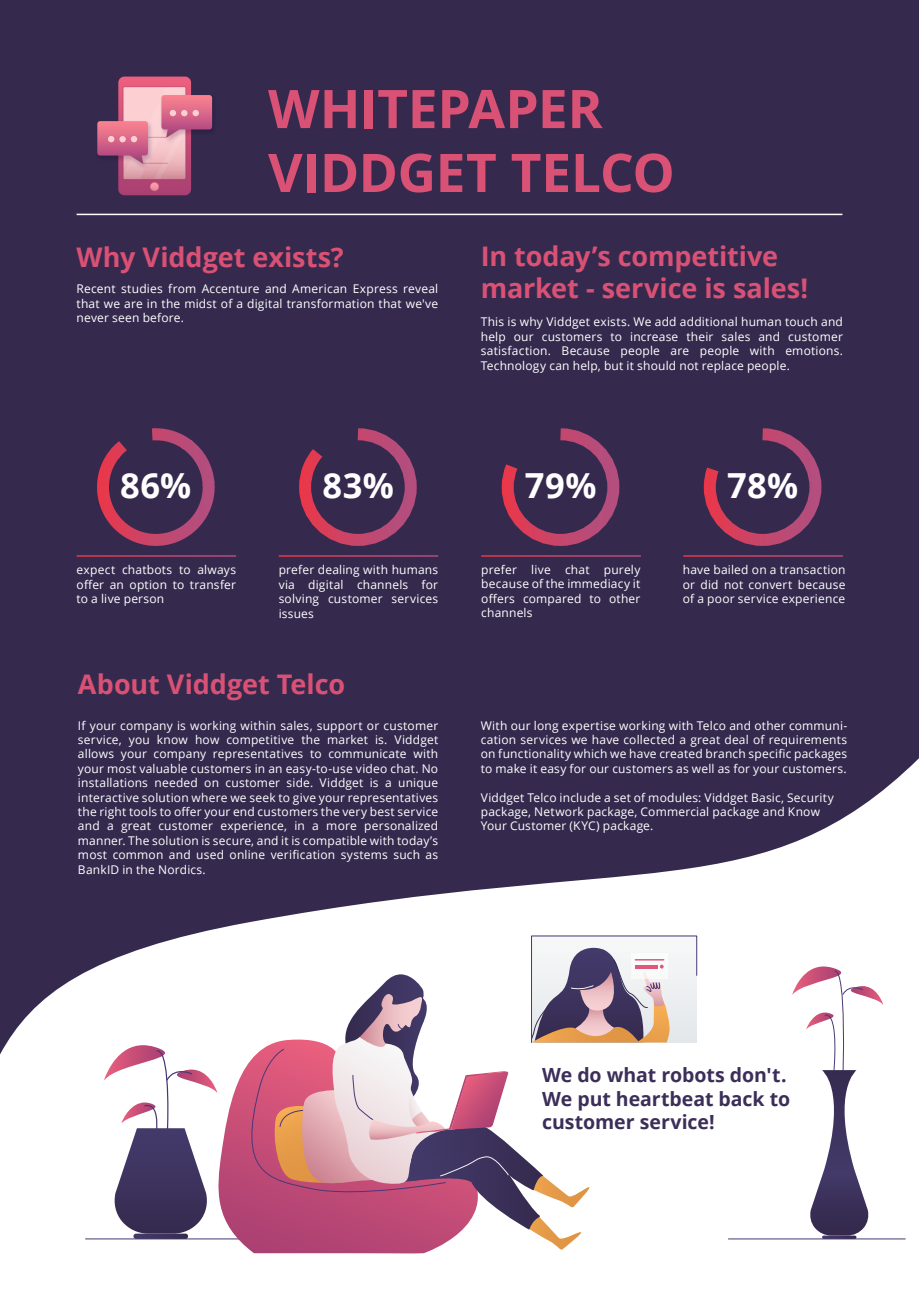
<style>
.page{position:relative;width:919px;height:1289px;background:#fff}
.page>*{position:absolute;margin:0;border:0;box-sizing:border-box;transform-origin:0 0}
.t1{font:700 53.25px/63.9px "Open Sans";letter-spacing:-.005em;color:#d95175}
.t2{font:700 34.5px "Open Sans";letter-spacing:.015em;color:#fff}
.t3{font:700 27px/31.5px "Open Sans";color:#d95175}
.t4{font:700 19.5px/23.4px "Open Sans";letter-spacing:-.005em;color:#3b2e59}
.t5{font:12px/14.4px "Open Sans";letter-spacing:.015em;color:#fff;text-align:justify}
</style>
<div class="page">
<div style="left:0;top:0;width:918px;height:1288px;background:#352a4e"></div>
<svg style="left:0;top:759px;width:918px;height:529px;fill:#fff"></svg>
<hr style="left:728px;top:1238px;width:177px;height:1px;background:#493876">
<hr style="left:85px;top:1238px;width:190px;height:1px;background:#493876">
<svg style="left:213px;top:1039px;width:287px;height:214px;background:#e0afc3"></svg>
<svg style="left:104px;top:1045px;width:113px;height:188px"></svg>
<svg style="left:133px;top:1233px;width:55px;height:5px"></svg>
<svg style="left:822px;top:1235px;width:34px;height:3px"></svg>
<svg style="left:792px;top:966px;width:91px;height:269px;background:#d5ced8"></svg>
<svg style="left:235px;top:935px;width:462px;height:316px;background:#dcbfc9"></svg>
<hr style="left:77px;top:214px;width:765px;height:1px;background:#fff">
<img style="left:212px;top:98px;width:1px;height:17px">
<svg style="left:97px;top:77px;width:115px;height:118px"></svg>
<div style="left:192px;top:110px;width:7px;height:6px;background:#fcd0d1;border-radius:50%"></div>
<svg style="left:90px;top:428px;width:132px;height:408px"></svg>
<hr style="left:77px;top:555px;width:159px;height:1px;background:#fff">
<svg style="left:299px;top:428px;width:118px;height:118px"></svg>
<hr style="left:279px;top:555px;width:159px;height:1px;background:#fff">
<svg style="left:501px;top:428px;width:119px;height:118px"></svg>
<hr style="left:481px;top:555px;width:159px;height:1px;background:#fff">
<svg style="left:703px;top:428px;width:119px;height:118px"></svg>
<hr style="left:683px;top:555px;width:159px;height:1px;background:#fff">
<h1 class="t1" style="left:268px;top:75px;width:408px">WHITEPAPER<br>VIDDGET TELCO</h1>
<h3 class="t3" style="left:77px;top:240px;width:268px">Why Viddget exists?</h3>
<p class="t5" style="left:77px;top:281px;width:363px">Recent studies from Accenture and American Express reveal that we are in the midst of a digital transformation that we've never seen before.</p>
<h3 class="t3" style="left:480px;top:240px;width:329px">In today’s competitive market - service is sales!</h3>
<p class="t5" style="left:480px;top:314px;width:363px">This is why Viddget exists. We add additional human touch and help our customers to increase their sales and customer satisfaction. Because people are people with emotions.<br>Technology can help, but it should not replace people.</p>
<h2 class="t2" style="left:120px;top:461px;width:73px">86%</h2>
<h2 class="t2" style="left:322px;top:461px;width:73px">83%</h2>
<h2 class="t2" style="left:525px;top:461px;width:73px">79%</h2>
<h2 class="t2" style="left:727px;top:461px;width:73px">78%</h2>
<p class="t5" style="left:77px;top:562px;width:161px">expect chatbots to always offer an option to transfer to a live person</p>
<p class="t5" style="left:279px;top:562px;width:161px">prefer dealing with humans via digital channels for solving customer services issues</p>
<h3 class="t3" style="left:78px;top:667px;width:268px">About Viddget Telco</h3>
<p class="t5" style="left:481px;top:562px;width:161px">prefer live chat purely because of the immediacy it offers compared to other channels</p>
<p class="t5" style="left:682px;top:562px;width:164px">have bailed on a transaction or did not convert because of a poor service experience</p>
<p class="t5" style="left:78px;top:717px;width:362px">If your company is working within sales, support or customer service, you know how competitive the market is. Viddget allows your company representatives to communicate with your most valuable customers in an easy-to-use video chat. No installations needed on customer side. Viddget is a unique interactive solution where we seek to give your representatives the right tools to offer your end customers the very best service and a great customer experience, in a more personalized manner. The solution is secure, and it is compatible with today’s most common and used online verification systems such as BankID in the Nordics.</p>
<p class="t5" style="left:480px;top:717px;width:368px">With our long expertise working with Telco and other communi&shy;cation services we have collected a great deal of requirements on functionality which we have created branch specific packages to make it easy for our customers as well as for your customers.</p>
<p class="t5" style="left:480px;top:789px;width:354px;text-align:left">Viddget Telco include a set of modules: Viddget Basic, Security package, Network package, Commercial package and Know<br>Your Customer (KYC) package.</p>
<h3 class="t4" style="left:542px;top:1062px;width:249px">We do what robots don't.<br>We put heartbeat back to customer service!</h3>
</div>
